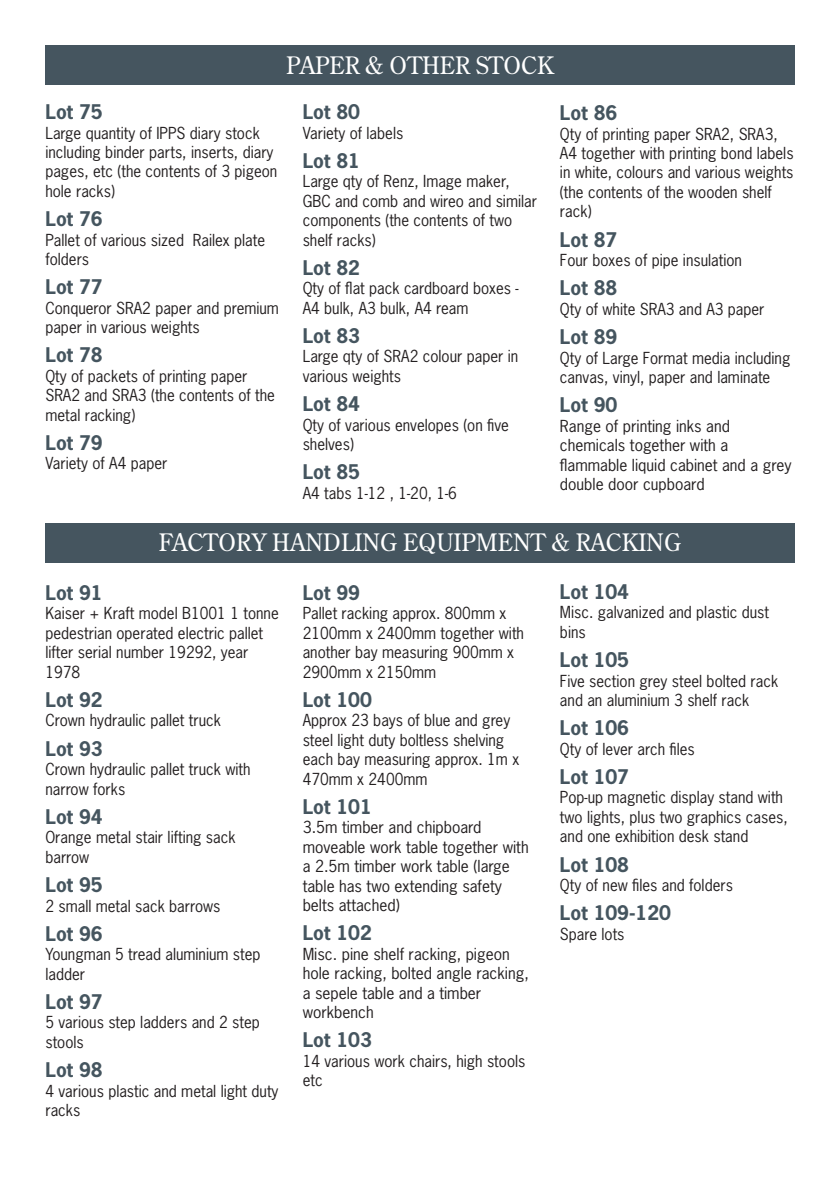
<style>
.page{position:relative;width:840px;height:1191px;background:#fff}
.page>*{position:absolute;margin:0;border:0;box-sizing:border-box;transform-origin:0 0}
.t1{font:24px "Century Old Style Std";color:#fff}
.LOT_NUM{font:700 19px "News Gothic Std";color:#45555f}
.t2{font:15.6px/19.4px "News Gothic Std";color:#231f20}
</style>
<div class="page">
<div style="left:45px;top:45px;width:749px;height:40px;background:#45555f"></div>
<div style="left:45px;top:523px;width:749px;height:39px;background:#45555f"></div>
<p class="t1" style="left:286px;top:50px;width:269px">PAPER &amp; OTHER STOCK</p>
<p class="LOT_NUM" style="left:45px;top:99px;width:59px">Lot 75</p>
<p class="t2" style="left:45px;top:123px;width:233px">Large quantity of IPPS diary stock including binder parts, inserts, diary pages, etc (the contents of 3 pigeon hole racks)</p>
<p class="LOT_NUM" style="left:45px;top:206px;width:59px">Lot 76</p>
<p class="t2" style="left:45px;top:230px;width:221px">Pallet of various sized Railex plate folders</p>
<p class="LOT_NUM" style="left:45px;top:274px;width:59px">Lot 77</p>
<p class="t2" style="left:45px;top:298px;width:235px">Conqueror SRA2 paper and premium paper in various weights</p>
<p class="LOT_NUM" style="left:45px;top:343px;width:59px">Lot 78</p>
<p class="t2" style="left:45px;top:366px;width:231px">Qty of packets of printing paper<br>SRA2 and SRA3 (the contents of the metal racking)</p>
<p class="LOT_NUM" style="left:45px;top:430px;width:59px">Lot 79</p>
<p class="t2" style="left:45px;top:454px;width:123px">Variety of A4 paper</p>
<p class="LOT_NUM" style="left:302px;top:99px;width:59px">Lot 80</p>
<p class="t2" style="left:302px;top:123px;width:102px">Variety of labels</p>
<p class="LOT_NUM" style="left:302px;top:148px;width:59px">Lot 81</p>
<p class="t2" style="left:302px;top:172px;width:236px">Large qty of Renz, Image maker,<br>GBC and comb and wireo and similar components (the contents of two shelf racks)</p>
<p class="LOT_NUM" style="left:302px;top:255px;width:59px">Lot 82</p>
<p class="t2" style="left:302px;top:278px;width:217px">Qty of flat pack cardboard boxes -<br>A4 bulk, A3 bulk, A4 ream</p>
<p class="LOT_NUM" style="left:302px;top:323px;width:59px">Lot 83</p>
<p class="t2" style="left:302px;top:347px;width:217px">Large qty of SRA2 colour paper in various weights</p>
<p class="LOT_NUM" style="left:302px;top:391px;width:59px">Lot 84</p>
<p class="t2" style="left:302px;top:415px;width:207px">Qty of various envelopes (on five shelves)</p>
<p class="LOT_NUM" style="left:302px;top:459px;width:59px">Lot 85</p>
<p class="t2" style="left:302px;top:483px;width:156px">A4 tabs 1-12 , 1-20, 1-6</p>
<p class="LOT_NUM" style="left:559px;top:100px;width:59px">Lot 86</p>
<p class="t2" style="left:559px;top:124px;width:235px">Qty of printing paper SRA2, SRA3,<br>A4 together with printing bond labels in white, colours and various weights (the contents of the wooden shelf rack)</p>
<p class="LOT_NUM" style="left:559px;top:227px;width:59px">Lot 87</p>
<p class="t2" style="left:559px;top:250px;width:183px">Four boxes of pipe insulation</p>
<p class="LOT_NUM" style="left:559px;top:276px;width:59px">Lot 88</p>
<p class="t2" style="left:559px;top:299px;width:206px">Qty of white SRA3 and A3 paper</p>
<p class="LOT_NUM" style="left:559px;top:324px;width:59px">Lot 89</p>
<p class="t2" style="left:559px;top:348px;width:232px">Qty of Large Format media including canvas, vinyl, paper and laminate</p>
<p class="LOT_NUM" style="left:559px;top:392px;width:59px">Lot 90</p>
<p class="t2" style="left:559px;top:416px;width:233px">Range of printing inks and chemicals together with a flammable liquid cabinet and a grey double door cupboard</p>
<p class="t1" style="left:159px;top:527px;width:524px">FACTORY HANDLING EQUIPMENT &amp; RACKING</p>
<p class="LOT_NUM" style="left:45px;top:580px;width:59px">Lot 91</p>
<p class="t2" style="left:45px;top:604px;width:235px">Kaiser + Kraft model B1001 1 tonne pedestrian operated electric pallet lifter serial number 19292, year<br>1978</p>
<p class="LOT_NUM" style="left:45px;top:687px;width:59px">Lot 92</p>
<p class="t2" style="left:45px;top:710px;width:177px">Crown hydraulic pallet truck</p>
<p class="LOT_NUM" style="left:45px;top:736px;width:59px">Lot 93</p>
<p class="t2" style="left:45px;top:759px;width:206px">Crown hydraulic pallet truck with narrow forks</p>
<p class="LOT_NUM" style="left:45px;top:804px;width:59px">Lot 94</p>
<p class="t2" style="left:45px;top:827px;width:191px">Orange metal stair lifting sack barrow</p>
<p class="LOT_NUM" style="left:45px;top:872px;width:59px">Lot 95</p>
<p class="t2" style="left:45px;top:896px;width:176px">2 small metal sack barrows</p>
<p class="LOT_NUM" style="left:45px;top:921px;width:59px">Lot 96</p>
<p class="t2" style="left:45px;top:944px;width:216px">Youngman 5 tread aluminium step ladder</p>
<p class="LOT_NUM" style="left:45px;top:989px;width:59px">Lot 97</p>
<p class="t2" style="left:45px;top:1012px;width:216px">5 various step ladders and 2 step stools</p>
<p class="LOT_NUM" style="left:45px;top:1057px;width:59px">Lot 98</p>
<p class="t2" style="left:45px;top:1081px;width:234px">4 various plastic and metal light duty racks</p>
<p class="LOT_NUM" style="left:302px;top:580px;width:59px">Lot 99</p>
<p class="t2" style="left:302px;top:604px;width:223px">Pallet racking approx. 800mm x<br>2100mm x 2400mm together with another bay measuring 900mm x<br>2900mm x 2150mm</p>
<p class="LOT_NUM" style="left:302px;top:687px;width:71px">Lot 100</p>
<p class="t2" style="left:302px;top:710px;width:218px">Approx 23 bays of blue and grey steel light duty boltless shelving each bay measuring approx. 1m x<br>470mm x 2400mm</p>
<p class="LOT_NUM" style="left:302px;top:794px;width:71px">Lot 101</p>
<p class="t2" style="left:302px;top:817px;width:227px">3.5m timber and chipboard moveable work table together with a 2.5m timber work table (large table has two extending safety belts attached)</p>
<p class="LOT_NUM" style="left:302px;top:920px;width:71px">Lot 102</p>
<p class="t2" style="left:302px;top:944px;width:227px">Misc. pine shelf racking, pigeon hole racking, bolted angle racking, a sepele table and a timber workbench</p>
<p class="LOT_NUM" style="left:302px;top:1027px;width:71px">Lot 103</p>
<p class="t2" style="left:302px;top:1051px;width:224px">14 various work chairs, high stools etc</p>
<p class="LOT_NUM" style="left:559px;top:579px;width:71px">Lot 104</p>
<p class="t2" style="left:559px;top:602px;width:210px">Misc. galvanized and plastic dust bins</p>
<p class="LOT_NUM" style="left:559px;top:647px;width:71px">Lot 105</p>
<p class="t2" style="left:559px;top:671px;width:220px">Five section grey steel bolted rack and an aluminium 3 shelf rack</p>
<p class="LOT_NUM" style="left:559px;top:715px;width:71px">Lot 106</p>
<p class="t2" style="left:559px;top:739px;width:136px">Qty of lever arch files</p>
<p class="LOT_NUM" style="left:559px;top:764px;width:71px">Lot 107</p>
<p class="t2" style="left:559px;top:787px;width:229px">Pop-up magnetic display stand with two lights, plus two graphics cases, and one exhibition desk stand</p>
<p class="LOT_NUM" style="left:559px;top:852px;width:71px">Lot 108</p>
<p class="t2" style="left:559px;top:875px;width:174px">Qty of new files and folders</p>
<p class="LOT_NUM" style="left:559px;top:900px;width:113px">Lot 109-120</p>
<p class="t2" style="left:559px;top:924px;width:66px">Spare lots</p>
</div>
